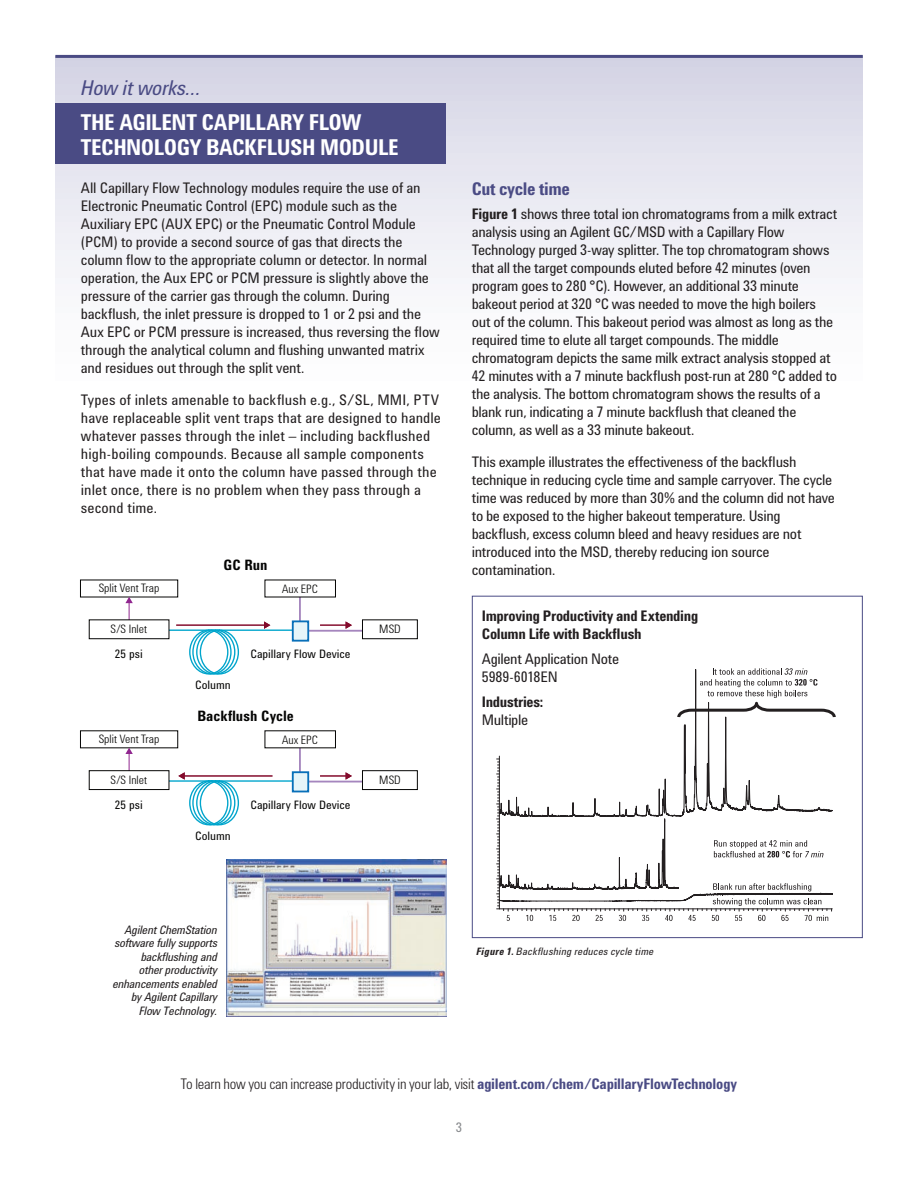
<style>
.page{position:relative;width:918px;height:1188px;background:#fff}
.page>*{position:absolute;margin:0;border:0;box-sizing:border-box;transform-origin:0 0}
.t1{font:700 22.5px/25.5px "Agilent Condensed CFF";letter-spacing:-.025em;color:#fff}
.t2{font:italic 21px "Agilent Condensed CFF";letter-spacing:-.015em;color:#4a4b84}
.t3{font:700 18px "Agilent Condensed CFF";letter-spacing:-.025em;color:#4a4b84}
.t4{font:15px/18px "Agilent Condensed CFF";letter-spacing:-.015em;color:#231f20}
.t5{font:15px/18px "Agilent Condensed CFF";letter-spacing:.005em;color:#231f20}
.t6{font:300 15px "Agilent Condensed CFF";letter-spacing:-.015em;color:#231f20}
.t7{font:700 15px/18px "Agilent Condensed CFF";letter-spacing:-.02em;color:#231f20}
.t8{font:700 14.7px "Agilent Condensed CFF";color:#050504}
.t9{font:13.5px "Agilent Condensed CFF";color:#87898c}
.t10{font:italic 12px/13.5px "Agilent Condensed CFF";letter-spacing:-.02em;color:#231f20;text-align:right}
.t11{font:300 12px "Agilent Condensed CFF";letter-spacing:.005em;color:#050504}
.t12{font:12px "Agilent Condensed CFF";letter-spacing:-.005em;color:#050504}
.t13{font:italic 10.5px "Agilent Condensed CFF";letter-spacing:.02em;color:#231f20}
.s1{font-weight:700}
.s2{font-weight:700;color:#4a4b84}
</style>
<div class="page">
<div style="left:189px;top:630px;width:39px;height:45px;border:1px solid #00a5cc;border-radius:50%"></div>
<div style="left:192px;top:630px;width:40px;height:45px;border:1px solid #00a5cc;border-radius:50%"></div>
<div style="left:196px;top:630px;width:39px;height:45px;border:1px solid #00a5cc;border-radius:50%"></div>
<div style="left:200px;top:630px;width:39px;height:45px;border:1px solid #00a5cc;border-radius:50%"></div>
<hr style="left:169px;top:630px;width:128px;height:1px;background:#00a5cc">
<svg style="left:125px;top:597px;width:8px;height:22px"></svg>
<hr style="left:176px;top:625px;width:89px;height:1px;background:#830a2b">
<svg style="left:264px;top:621px;width:6px;height:8px"></svg>
<svg style="left:298px;top:597px;width:64px;height:36px"></svg>
<div style="left:293px;top:621px;width:15px;height:20px;background:#e6f5f9"></div>
<div style="left:292px;top:620px;width:17px;height:22px;border:2px solid #0970b9"></div>
<div style="left:89px;top:619px;width:80px;height:20px;border:1px solid #050504"></div>
<div style="left:362px;top:619px;width:56px;height:20px;border:1px solid #050504"></div>
<div style="left:189px;top:780px;width:39px;height:45px;border:1px solid #00a5cc;border-radius:50%"></div>
<div style="left:192px;top:780px;width:40px;height:45px;border:1px solid #00a5cc;border-radius:50%"></div>
<div style="left:196px;top:780px;width:39px;height:45px;border:1px solid #00a5cc;border-radius:50%"></div>
<div style="left:200px;top:780px;width:39px;height:45px;border:1px solid #00a5cc;border-radius:50%"></div>
<hr style="left:169px;top:780px;width:128px;height:2px;background:#00a5cc">
<svg style="left:125px;top:748px;width:8px;height:22px"></svg>
<hr style="left:184px;top:776px;width:88px;height:1px;background:#830a2b">
<svg style="left:178px;top:772px;width:7px;height:8px"></svg>
<svg style="left:298px;top:748px;width:64px;height:35px"></svg>
<div style="left:293px;top:772px;width:15px;height:20px;background:#e6f5f9"></div>
<div style="left:292px;top:771px;width:17px;height:21px;border:2px solid #0970b9"></div>
<div style="left:89px;top:770px;width:80px;height:20px;border:1px solid #050504"></div>
<div style="left:362px;top:770px;width:56px;height:20px;border:1px solid #050504"></div>
<div style="left:55px;top:56px;width:808px;height:377px;background:linear-gradient(to bottom,#d7d7e6,#fff)"></div>
<hr style="left:55px;top:55px;width:808px;height:3px;background:#4a4b84">
<div style="left:55px;top:103px;width:391px;height:61px;background:#4a4b84"></div>
<img style="left:226px;top:859px;width:220px;height:158px">
<svg style="left:498px;top:192px;width:335px;height:747px"></svg>
<svg style="left:676px;top:668px;width:160px;height:52px"></svg>
<svg style="left:497px;top:759px;width:335px;height:162px"></svg>
<h2 class="t2" style="left:81px;top:80px;width:122px">How it works…</h2>
<h1 class="t1" style="left:81px;top:111px;width:319px">THE AGILENT CAPILLARY FLOW<br>TECHNOLOGY BACKFLUSH MODULE</h1>
<p class="t4" style="left:81px;top:180px;width:360px">All Capillary Flow Technology modules require the use of an Electronic Pneumatic Control (EPC) module such as the Auxiliary EPC (AUX EPC) or the Pneumatic Control Module (PCM) to provide a second source of gas that directs the column flow to the appropriate column or detector. In normal operation, the Aux EPC or PCM pressure is slightly above the pressure of the carrier gas through the column. During backflush, the inlet pressure is dropped to 1 or 2 psi and the Aux EPC or PCM pressure is increased, thus reversing the flow through the analytical column and flushing unwanted matrix and residues out through the split vent.</p>
<p class="t5" style="left:81px;top:392px;width:362px">Types of inlets amenable to backflush e.g., S/SL, MMI, PTV have replaceable split vent traps that are designed to handle whatever passes through the inlet – including backflushed high-boiling compounds. Because all sample components that have made it onto the column have passed through the inlet once, there is no problem when they pass through a second time.</p>
<p class="t8" style="left:224px;top:560px;width:45px">GC Run</p>
<p class="t11" style="left:99px;top:584px;width:62px">Split Vent Trap</p>
<p class="t11" style="left:282px;top:585px;width:37px">Aux EPC</p>
<p class="t11" style="left:111px;top:625px;width:38px">S/S Inlet</p>
<p class="t11" style="left:379px;top:625px;width:23px">MSD</p>
<p class="t12" style="left:115px;top:649px;width:29px">25 psi</p>
<p class="t12" style="left:250px;top:649px;width:102px">Capillary Flow Device</p>
<p class="t12" style="left:195px;top:680px;width:37px">Column</p>
<p class="t8" style="left:197px;top:711px;width:98px">Backflush Cycle</p>
<p class="t11" style="left:99px;top:735px;width:62px">Split Vent Trap</p>
<p class="t11" style="left:282px;top:735px;width:37px">Aux EPC</p>
<p class="t11" style="left:111px;top:775px;width:38px">S/S Inlet</p>
<p class="t11" style="left:379px;top:775px;width:23px">MSD</p>
<p class="t12" style="left:115px;top:800px;width:29px">25 psi</p>
<p class="t12" style="left:250px;top:800px;width:102px">Capillary Flow Device</p>
<p class="t12" style="left:195px;top:831px;width:37px">Column</p>
<p class="t3" style="left:472px;top:182px;width:100px">Cut cycle time</p>
<p class="t4" style="left:472px;top:206px;width:367px"><span class="s1">Figure 1</span> shows three total ion chromatograms from a milk extract analysis using an Agilent GC/MSD with a Capillary Flow Technology purged 3-way splitter. The top chromatogram shows that all the target compounds eluted before 42 minutes (oven program goes to 280 °C). However, an additional 33 minute bakeout period at 320 °C was needed to move the high boilers out of the column. This bakeout period was almost as long as the required time to elute all target compounds. The middle chromatogram depicts the same milk extract analysis stopped at 42 minutes with a 7 minute backflush post-run at 280 °C added to the analysis. The bottom chromatogram shows the results of a blank run, indicating a 7 minute backflush that cleaned the column, as well as a 33 minute bakeout.</p>
<p class="t4" style="left:472px;top:454px;width:365px">This example illustrates the effectiveness of the backflush technique in reducing cycle time and sample carryover. The cycle time was reduced by more than 30% and the column did not have to be exposed to the higher bakeout temperature. Using backflush, excess column bleed and heavy residues are not introduced into the MSD, thereby reducing ion source contamination.</p>
<p class="t7" style="left:482px;top:608px;width:218px">Improving Productivity and Extending<br>Column Life with Backflush</p>
<p class="t4" style="left:482px;top:651px;width:139px">Agilent Application Note<br>5989-6018EN</p>
<p class="t7" style="left:482px;top:694px;width:63px">Industries:</p>
<p class="t4" style="left:482px;top:712px;width:48px">Multiple</p>
<p class="t10" style="left:113px;top:924px;width:106px">Agilent ChemStation software fully supports backflushing and<br>other productivity enhancements enabled by Agilent Capillary<br>Flow Technology.</p>
<p class="t13" style="left:476px;top:948px;width:179px"><span class="s1">Figure 1.</span> Backflushing reduces cycle time</p>
<p class="t6" style="left:181px;top:1078px;width:558px">To learn how you can increase productivity in your lab, visit <span class="s2">agilent.com/chem/CapillaryFlowTechnology</span></p>
<p class="t9" style="left:456px;top:1122px;width:8px">3</p>
</div>
